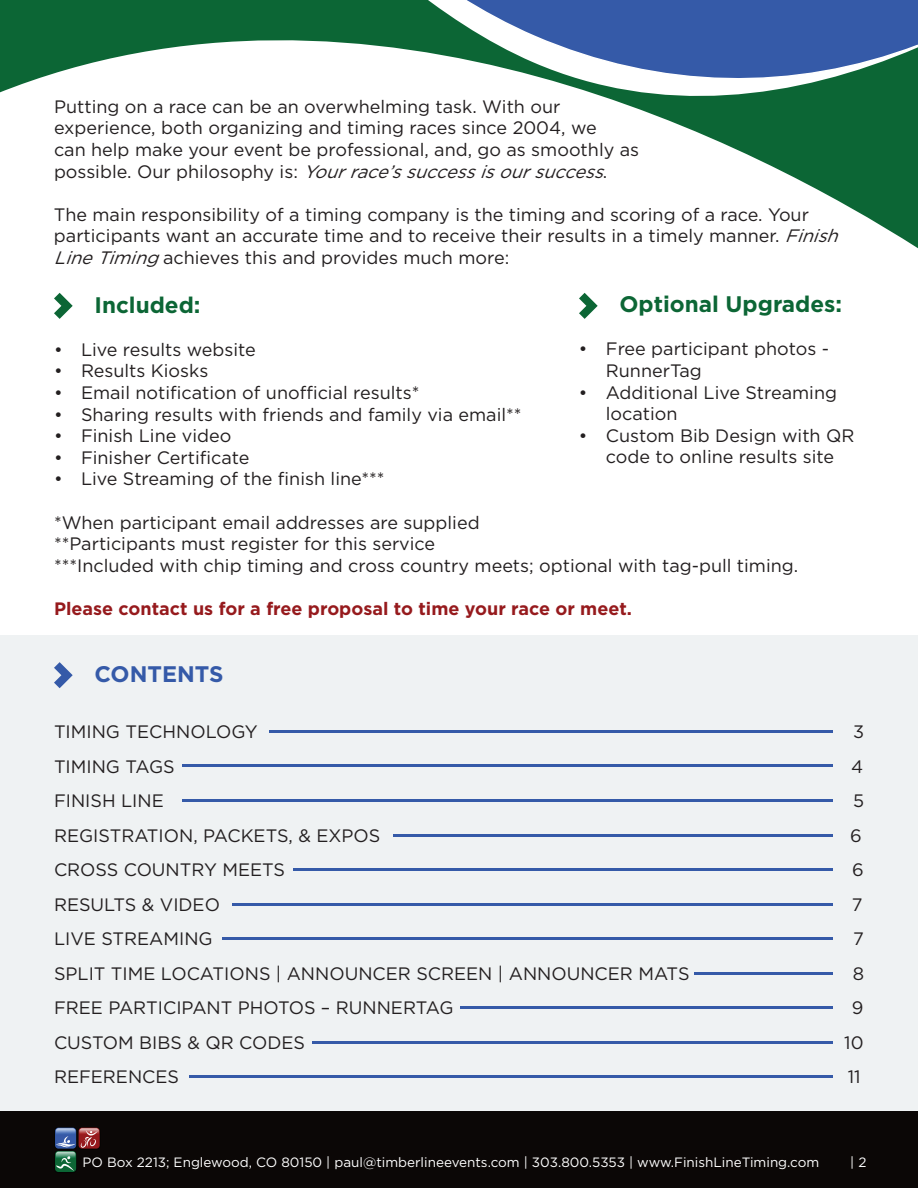
<style>
.page{position:relative;width:918px;height:1188px;background:#fff}
.page>*{position:absolute;margin:0;border:0;box-sizing:border-box;transform-origin:0 0}
.t1{font:700 22.5px "Gotham";color:#0c6635}
.t2{font:700 22.5px "Gotham";color:#355aa8}
.t3{font:18px/21.6px "Gotham";color:#231f20}
.t4{font:700 18px "Gotham";color:#961a1d}
.t5{font:13.5px "Gotham";color:#fff}
.s1{font-style:italic}
</style>
<div class="page">
<svg style="left:657px;top:116px;width:261px;height:132px"></svg>
<svg style="left:0;top:92px;width:918px;height:24px"></svg>
<svg style="left:0;top:0;width:918px;height:92px"></svg>
<div style="left:0;top:635px;width:918px;height:476px;background:#eff2f3"></div>
<div style="left:0;top:1111px;width:918px;height:77px;background:#0b0706"></div>
<svg style="left:54px;top:1151px;width:23px;height:22px"></svg>
<svg style="left:55px;top:1151px;width:21px;height:21px"></svg>
<img style="left:56px;top:1152px;width:20px;height:19px">
<svg style="left:56px;top:1156px;width:18px;height:15px"></svg>
<svg style="left:54px;top:1127px;width:23px;height:23px"></svg>
<svg style="left:55px;top:1128px;width:21px;height:21px"></svg>
<img style="left:56px;top:1128px;width:20px;height:2px">
<svg style="left:78px;top:1127px;width:23px;height:23px"></svg>
<div style="left:79px;top:1128px;width:21px;height:21px;background:#5c1112;border-radius:3px"></div>
<img style="left:79px;top:1128px;width:20px;height:20px">
<svg style="left:56px;top:1130px;width:42px;height:18px"></svg>
<hr style="left:270px;top:730px;width:563px;height:2px;background:#355aa8">
<hr style="left:183px;top:765px;width:650px;height:2px;background:#355aa8">
<hr style="left:183px;top:799px;width:650px;height:3px;background:#355aa8">
<hr style="left:393px;top:834px;width:440px;height:2px;background:#355aa8">
<hr style="left:293px;top:869px;width:540px;height:2px;background:#355aa8">
<hr style="left:232px;top:903px;width:601px;height:2px;background:#355aa8">
<hr style="left:222px;top:938px;width:611px;height:2px;background:#355aa8">
<hr style="left:695px;top:972px;width:138px;height:2px;background:#355aa8">
<hr style="left:460px;top:1007px;width:373px;height:2px;background:#355aa8">
<hr style="left:312px;top:1041px;width:521px;height:3px;background:#355aa8">
<hr style="left:189px;top:1076px;width:644px;height:2px;background:#355aa8">
<svg style="left:54px;top:662px;width:19px;height:26px"></svg>
<svg style="left:54px;top:293px;width:19px;height:26px"></svg>
<svg style="left:579px;top:293px;width:19px;height:26px"></svg>
<p class="t3" style="left:54px;top:95px;width:587px">Putting on a race can be an overwhelming task. With our experience, both organizing and timing races since 2004, we<br>can help make your event be professional, and, go as smoothly as p o s s i b l e . O u r p h i l o s o p h y i s : <span class="s1">Yourrace’ssuccessisoursuccess</span>.</p>
<p class="t3" style="left:54px;top:203px;width:793px">The main responsibility of a timing company is the timing and scoring of a race. Your participants want an accurate time and to receive their results in a timely manner. <span class="s1">Finish<br>LineTiming</span>achieves this and provides much more:</p>
<p class="t1" style="left:94px;top:290px;width:108px">Included:</p>
<p class="t3" style="left:54px;top:338px;width:203px">• Live results website</p>
<p class="t3" style="left:54px;top:360px;width:156px">• Results Kiosks</p>
<p class="t3" style="left:54px;top:381px;width:367px">• Email notification of unofficial results*</p>
<p class="t3" style="left:54px;top:403px;width:469px">• Sharing results with friends and family via email**</p>
<p class="t3" style="left:54px;top:425px;width:179px">• Finish Line video</p>
<p class="t3" style="left:54px;top:446px;width:197px">• Finisher Certificate</p>
<p class="t3" style="left:54px;top:468px;width:332px">• Live Streaming of the finish line***</p>
<p class="t3" style="left:54px;top:511px;width:746px">*When participant email addresses are supplied<br>**Participants must register for this service<br>***Included with chip timing and cross country meets; optional with tag-pull timing.</p>
<p class="t4" style="left:54px;top:597px;width:580px">Please contact us for a free proposal to time your race or meet.</p>
<p class="t1" style="left:619px;top:289px;width:224px">Optional Upgrades:</p>
<p class="t3" style="left:606px;top:338px;width:225px;text-indent:-27px">• Free participant photos -<br>RunnerTag</p>
<p class="t3" style="left:606px;top:381px;width:233px;text-indent:-27px">• Additional Live Streaming location</p>
<p class="t3" style="left:579px;top:424px;width:277px;text-align:center">• Custom Bib Design with QR code to online results site</p>
<p class="t2" style="left:94px;top:659px;width:131px">CONTENTS</p>
<p class="t3" style="left:54px;top:721px;width:205px">TIMING TECHNOLOGY</p>
<p class="t3" style="left:853px;top:721px;width:13px">3</p>
<p class="t3" style="left:54px;top:755px;width:122px">TIMING TAGS</p>
<p class="t3" style="left:851px;top:755px;width:14px">4</p>
<p class="t3" style="left:54px;top:790px;width:111px">FINISH LINE</p>
<p class="t3" style="left:853px;top:790px;width:13px">5</p>
<p class="t3" style="left:54px;top:824px;width:328px">REGISTRATION, PACKETS, &amp; EXPOS</p>
<p class="t3" style="left:850px;top:824px;width:13px">6</p>
<p class="t3" style="left:54px;top:859px;width:233px">CROSS COUNTRY MEETS</p>
<p class="t3" style="left:852px;top:859px;width:13px">6</p>
<p class="t3" style="left:54px;top:893px;width:168px">RESULTS &amp; VIDEO</p>
<p class="t3" style="left:852px;top:893px;width:12px">7</p>
<p class="t3" style="left:54px;top:928px;width:160px">LIVE STREAMING</p>
<p class="t3" style="left:853px;top:928px;width:12px">7</p>
<p class="t3" style="left:54px;top:962px;width:637px">SPLIT TIME LOCATIONS | ANNOUNCER SCREEN | ANNOUNCER MATS</p>
<p class="t3" style="left:853px;top:962px;width:13px">8</p>
<p class="t3" style="left:54px;top:997px;width:401px">FREE PARTICIPANT PHOTOS – RUNNERTAG</p>
<p class="t3" style="left:852px;top:997px;width:13px">9</p>
<p class="t3" style="left:54px;top:1031px;width:252px">CUSTOM BIBS &amp; QR CODES</p>
<p class="t3" style="left:844px;top:1031px;width:21px">10</p>
<p class="t3" style="left:54px;top:1066px;width:127px">REFERENCES</p>
<p class="t3" style="left:848px;top:1066px;width:14px">11</p>
<p class="t5" style="left:83px;top:1154px;width:738px">PO Box 2213; Englewood, CO 80150 | paul@timberlineevents.com | 303.800.5353 | www.FinishLineTiming.com</p>
<p class="t5" style="left:850px;top:1154px;width:18px">| 2</p>
</div>
